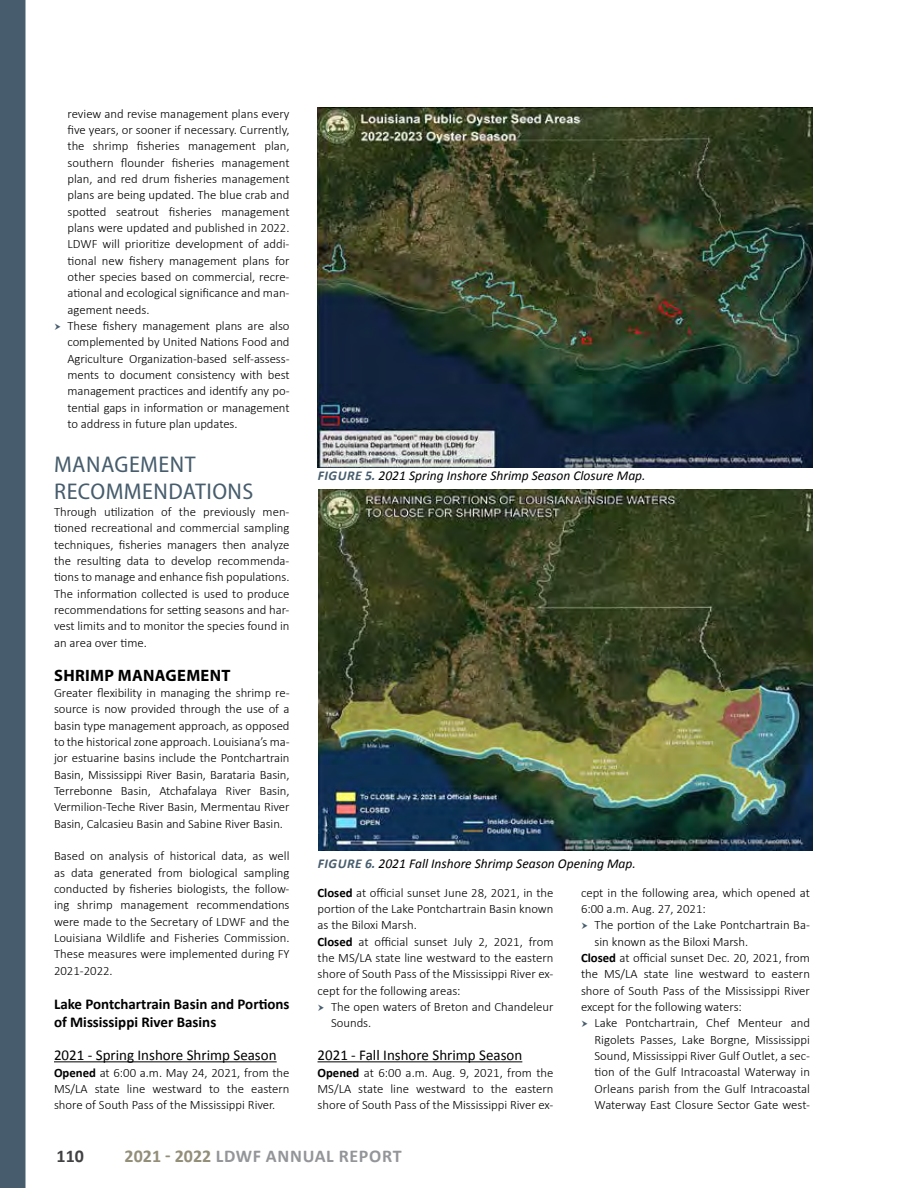
<style>
.page{position:relative;width:918px;height:1188px;background:#fff}
.page>*{position:absolute;margin:0;border:0;box-sizing:border-box;transform-origin:0 0}
.t1{font:semi-condensed 22.8px/27px "Myriad Pro";letter-spacing:.02em;color:#475d6d;scale:1.05 1}
.t2{font:700 18px "Calibri";letter-spacing:.04em;color:#939598}
.t3{font:700 18px "Calibri";color:#414042}
.t4{font:700 16.5px "Myriad Pro";letter-spacing:.02em;color:#000}
.t5{font:15px "Calibri";color:#000}
.t6{font:700 15px/17.2px "Calibri";color:#000}
.t7{font:italic 13.5px "Calibri";color:#000}
.t8{font:300 12.75px/16.4px "Calibri";color:#000;text-align:justify}
.s1{font-weight:700}
.s2{font-weight:700;color:#475d6d}
.s3{color:#928e78}
</style>
<div class="page">
<div style="left:0;top:0;width:26px;height:1188px;background:#475d6d"></div>
<img style="left:318px;top:489px;width:495px;height:361px">
<img style="left:318px;top:107px;width:494px;height:360px">
<hr style="left:54px;top:1061px;width:223px;height:1px;background:#000">
<hr style="left:318px;top:1061px;width:204px;height:1px;background:#000">
<p class="t8" style="left:68px;top:105px;width:224px;text-align:left">review and revise management plans every five years, or sooner if necessary. Currently, the shrimp fisheries management plan, southern flounder fisheries management plan, and red drum fisheries management plans are being updated. The blue crab and spotted seatrout fisheries management plans were updated and published in 2022.<br>LDWF will prioritize development of addi&shy;tional new fishery management plans for other species based on commercial, recre&shy;ational and ecological significance and man&shy;agement needs.<br>These fishery management plans are also complemented by United Nations Food and Agriculture Organization-based self-assess&shy;ments to document consistency with best management practices and identify any po&shy;tential gaps in information or management to address in future plan updates.</p>
<h1 class="t1" style="left:54px;top:452px;width:191px">MANAGEMENT<br>RECOMMENDATIONS</h1>
<p class="t8" style="left:54px;top:503px;width:237px">Through utilization of the previously men&shy;tioned recreational and commercial sampling techniques, fisheries managers then analyze the resulting data to develop recommenda&shy;tions to manage and enhance fish populations.<br>The information collected is used to produce recommendations for setting seasons and har&shy;vest limits and to monitor the species found in an area over time.</p>
<p class="t4" style="left:54px;top:664px;width:178px">SHRIMP MANAGEMENT</p>
<p class="t8" style="left:54px;top:684px;width:237px">Greater flexibility in managing the shrimp re&shy;source is now provided through the use of a basin type management approach, as opposed to the historical zone approach. Louisiana’s ma&shy;jor estuarine basins include the Pontchartrain Basin, Mississippi River Basin, Barataria Basin, Terrebonne Basin, Atchafalaya River Basin, Vermilion-Teche River Basin, Mermentau River Basin, Calcasieu Basin and Sabine River Basin.</p>
<p class="t8" style="left:54px;top:847px;width:237px">Based on analysis of historical data, as well as data generated from biological sampling conducted by fisheries biologists, the follow&shy;ing shrimp management recommendations were made to the Secretary of LDWF and the Louisiana Wildlife and Fisheries Commission.<br>These measures were implemented during FY 2021-2022.</p>
<p class="t6" style="left:54px;top:996px;width:237px">Lake Pontchartrain Basin and Portions of Mississippi River Basins</p>
<p class="t5" style="left:54px;top:1046px;width:224px">2021 - Spring Inshore Shrimp Season</p>
<p class="t8" style="left:54px;top:1064px;width:237px"><span class="s1">Opened</span> at 6:00 a.m. May 24, 2021, from the MS/LA state line westward to the eastern shore of South Pass of the Mississippi River.</p>
<p class="t7" style="left:318px;top:467px;width:329px"><span class="s2">FIGURE 5.</span> 2021 Spring Inshore Shrimp Season Closure Map.</p>
<p class="t7" style="left:318px;top:855px;width:320px"><span class="s2">FIGURE 6.</span> 2021 Fall Inshore Shrimp Season Opening Map.</p>
<p class="t8" style="left:318px;top:884px;width:237px;text-align:left"><span class="s1">Closed</span> at official sunset June 28, 2021, in the portion of the Lake Pontchartrain Basin known as the Biloxi Marsh.<br><span class="s1">Closed</span> at official sunset July 2, 2021, from the MS/LA state line westward to the eastern shore of South Pass of the Mississippi River ex&shy;cept for the following areas:</p>
<p class="t8" style="left:331px;top:998px;width:224px">The open waters of Breton and Chandeleur<br>Sounds.</p>
<p class="t5" style="left:318px;top:1046px;width:206px">2021 - Fall Inshore Shrimp Season</p>
<p class="t8" style="left:318px;top:1064px;width:237px"><span class="s1">Opened</span> at 6:00 a.m. Aug. 9, 2021, from the MS/LA state line westward to the eastern shore of South Pass of the Mississippi River ex-</p>
<p class="t8" style="left:581px;top:884px;width:230px">cept in the following area, which opened at<br>6:00 a.m. Aug. 27, 2021:</p>
<p class="t8" style="left:595px;top:916px;width:217px">The portion of the Lake Pontchartrain Ba-</p>
<p class="t8" style="left:595px;top:933px;width:155px">sin known as the Biloxi Marsh.</p>
<p class="t8" style="left:581px;top:949px;width:230px"><span class="s1">Closed</span> at official sunset Dec. 20, 2021, from</p>
<p class="t8" style="left:581px;top:965px;width:230px">the MS/LA state line westward to eastern</p>
<p class="t8" style="left:581px;top:982px;width:230px">shore of South Pass of the Mississippi River</p>
<p class="t8" style="left:581px;top:998px;width:162px">except for the following waters:</p>
<p class="t8" style="left:595px;top:1014px;width:217px">Lake Pontchartrain, Chef Menteur and</p>
<p class="t8" style="left:595px;top:1031px;width:217px">Rigolets Passes, Lake Borgne, Mississippi</p>
<p class="t8" style="left:595px;top:1047px;width:217px">Sound, Mississippi River Gulf Outlet, a sec-</p>
<p class="t8" style="left:595px;top:1063px;width:217px">tion of the Gulf Intracoastal Waterway in</p>
<p class="t8" style="left:595px;top:1080px;width:217px">Orleans parish from the Gulf Intracoastal</p>
<p class="t8" style="left:595px;top:1096px;width:217px">Waterway East Closure Sector Gate west-</p>
<h2 class="t3" style="left:57px;top:1144px;width:29px">110</h2>
<h2 class="t2" style="left:125px;top:1144px;width:279px"><span class="s3">2021 - 2022</span> LDWF ANNUAL REPORT</h2>
</div>
